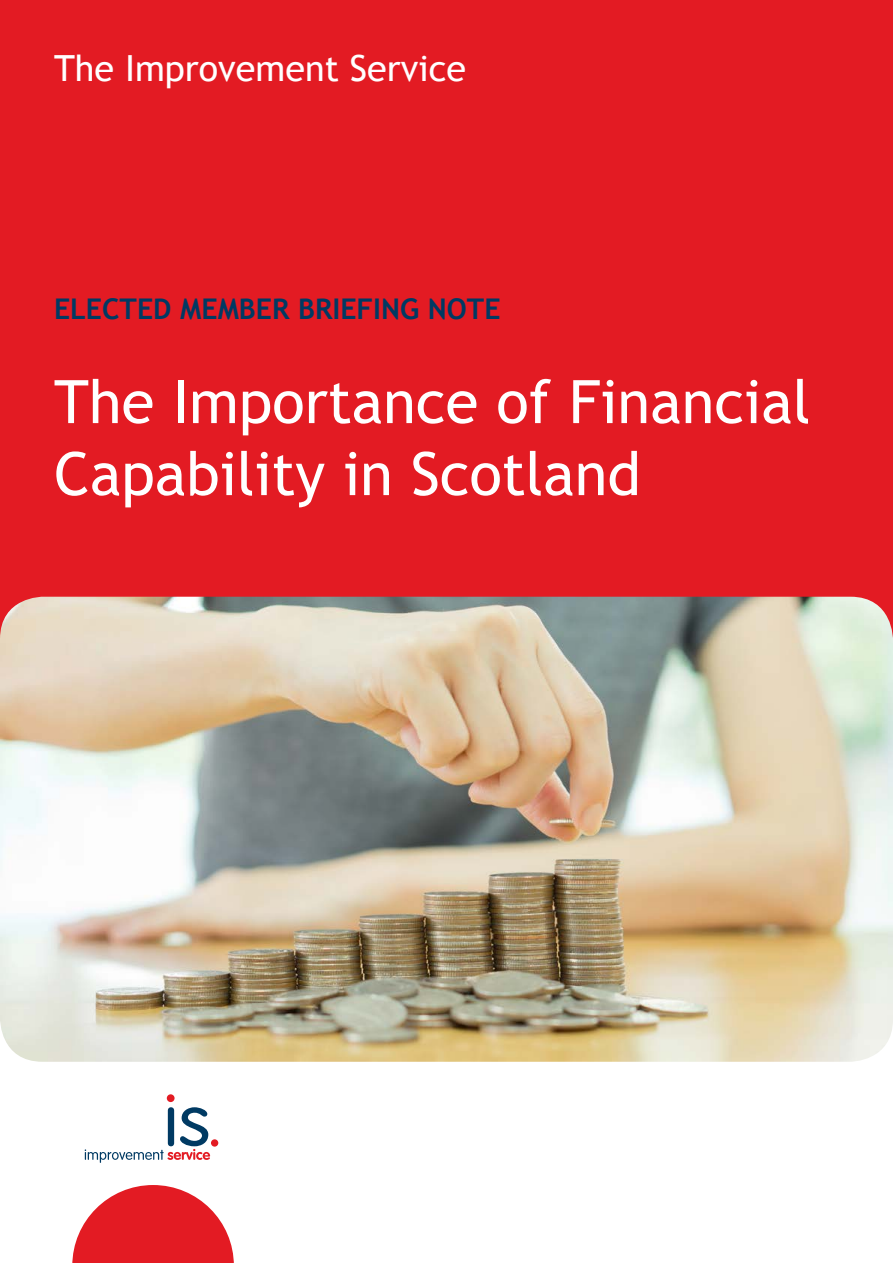
<style>
.page{position:relative;width:893px;height:1263px;background:#fff}
.page>*{position:absolute;margin:0;border:0;box-sizing:border-box;transform-origin:0 0}
.t1{font:60px/72px "Trebuchet MS";color:#fff}
.t2{font:36px "Trebuchet MS";color:#fff}
.t3{font:700 28.5px "Trebuchet MS";color:#003a63}
</style>
<div class="page">
<div style="left:0;top:0;width:893px;height:638px;background:#e31b23"></div>
<img style="left:0;top:597px;width:893px;height:465px">
<svg style="left:72px;top:1185px;width:162px;height:78px"></svg>
<svg style="left:85px;top:1107px;width:125px;height:56px"></svg>
<div style="left:211px;top:1139px;width:7px;height:7px;background:#e31b23;border-radius:50%"></div>
<div style="left:167px;top:1094px;width:8px;height:8px;background:#e31b23;border-radius:50%"></div>
<p class="t2" style="left:54px;top:47px;width:414px">The Improvement Service</p>
<p class="t3" style="left:54px;top:291px;width:448px">ELECTED MEMBER BRIEFING NOTE</p>
<p class="t1" style="left:54px;top:367px;width:758px">The Importance of Financial<br>Capability in Scotland</p>
</div>
